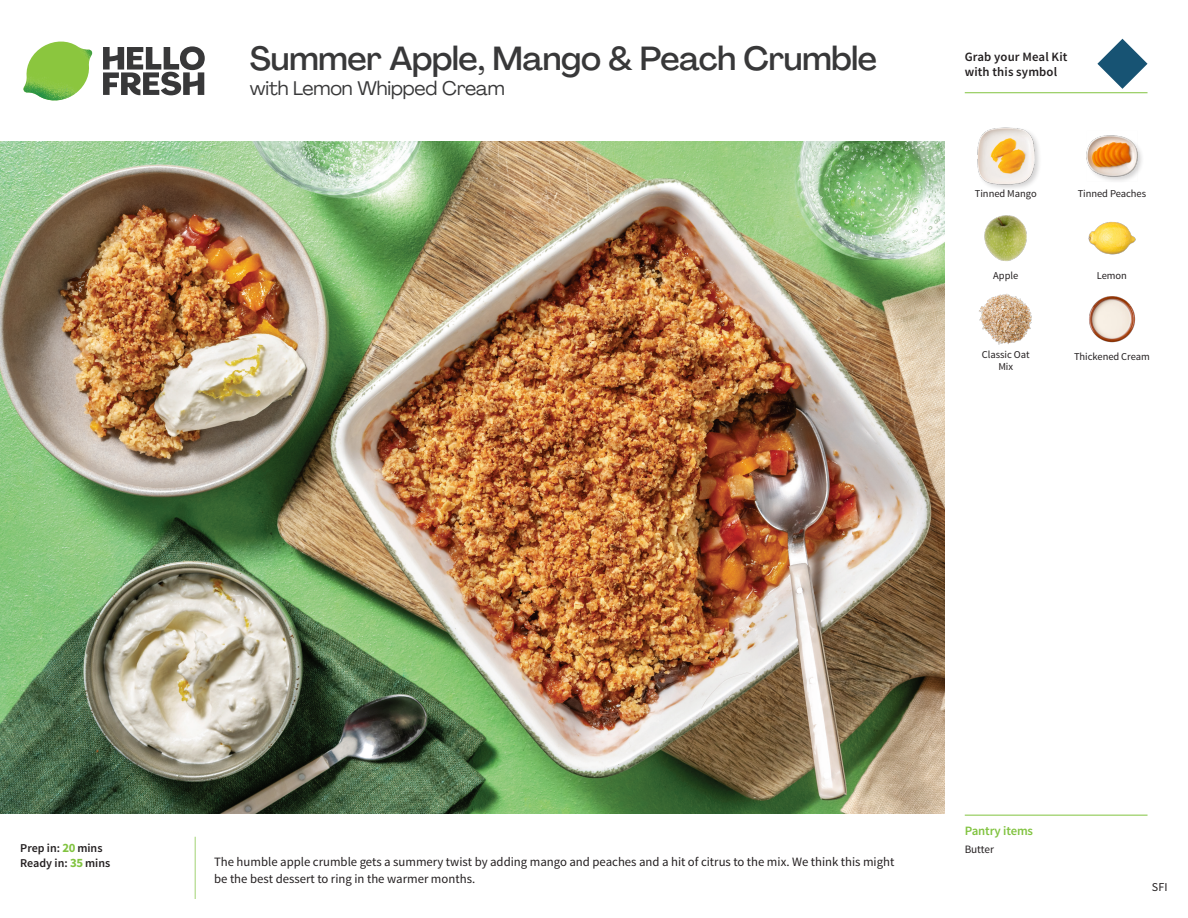
<style>
.page{position:relative;width:1188px;height:918px;background:#fff}
.page>*{position:absolute;margin:0;border:0;box-sizing:border-box;transform-origin:0 0}
._15_Titel_UK{font:500 33px "Agrandir";letter-spacing:-.01em;color:#383839}
._15_Titel_UK-2{font:19.5px "Agrandir";letter-spacing:-.01em;color:#383839}
.Step_6_Text_AU{font:12.75px/16.5px "Source Sans Pro";color:#231f20}
.t1{font:600 12.75px/15px "Source Sans Pro";letter-spacing:.01em;color:#231f20}
._04_Headers_Front{font:600 12.75px "Source Sans Pro";letter-spacing:-.01em;color:#81c340}
._04_Intro{font:600 12px "Source Sans Pro";color:#231f20}
.t2{font:12px "Source Sans Pro";color:#231f20}
._05_Pantry{font:11.25px "Source Sans Pro";letter-spacing:-.01em;color:#231f20}
._18_FRONT_ingredient{font:10.5px "Source Sans Pro";letter-spacing:-.005em;color:#231f20}
.s1{font-weight:700;font-size:12.75px;color:#81c340}
</style>
<div class="page">
<svg style="left:103px;top:46px;width:102px;height:49px"></svg>
<img style="left:23px;top:42px;width:69px;height:59px">
<img style="left:0;top:142px;width:945px;height:672px">
<svg style="left:1097px;top:39px;width:51px;height:50px"></svg>
<img style="left:1089px;top:296px;width:47px;height:47px">
<img style="left:979px;top:294px;width:53px;height:51px">
<img style="left:984px;top:215px;width:43px;height:46px">
<img style="left:1088px;top:221px;width:48px;height:34px">
<div style="left:976px;top:126px;width:66px;height:66px;background:#231f20;opacity:.2"></div>
<img style="left:977px;top:127px;width:57px;height:58px">
<img style="left:1086px;top:135px;width:55px;height:46px">
<hr style="left:965px;top:815px;width:183px;height:1px;background:#81c340">
<hr style="left:965px;top:92px;width:183px;height:1px;background:#81c340">
<p class="_15_Titel_UK" style="left:250px;top:38px;width:629px">Summer Apple, Mango &amp; Peach Crumble</p>
<p class="_15_Titel_UK-2" style="left:250px;top:76px;width:256px">with Lemon Whipped Cream</p>
<p class="t1" style="left:965px;top:50px;width:104px">Grab your Meal Kit with this symbol</p>
<p class="_18_FRONT_ingredient" style="left:975px;top:187px;width:63px">Tinned Mango</p>
<p class="_18_FRONT_ingredient" style="left:1078px;top:187px;width:70px">Tinned Peaches</p>
<p class="_18_FRONT_ingredient" style="left:993px;top:269px;width:27px">Apple</p>
<p class="_18_FRONT_ingredient" style="left:1097px;top:269px;width:32px">Lemon</p>
<p class="_18_FRONT_ingredient" style="left:982px;top:348px;width:49px">Classic Oat</p>
<p class="_18_FRONT_ingredient" style="left:1074px;top:350px;width:77px">Thickened Cream</p>
<p class="_18_FRONT_ingredient" style="left:998px;top:360px;width:16px">Mix</p>
<p class="_04_Intro" style="left:20px;top:841px;width:84px">Prep in: <span class="s1">20</span> mins</p>
<p class="_04_Intro" style="left:20px;top:856px;width:91px">Ready in: <span class="s1">35</span> mins</p>
<p class="Step_6_Text_AU" style="left:214px;top:854px;width:682px">The humble apple crumble gets a summery twist by adding mango and peaches and a hit of citrus to the mix. We think this might be the best dessert to ring in the warmer months.</p>
<p class="_04_Headers_Front" style="left:965px;top:822px;width:70px">Pantry items</p>
<p class="_05_Pantry" style="left:965px;top:842px;width:31px">Butter</p>
<p class="t2" style="left:1152px;top:879px;width:17px">SFI</p>
</div>
